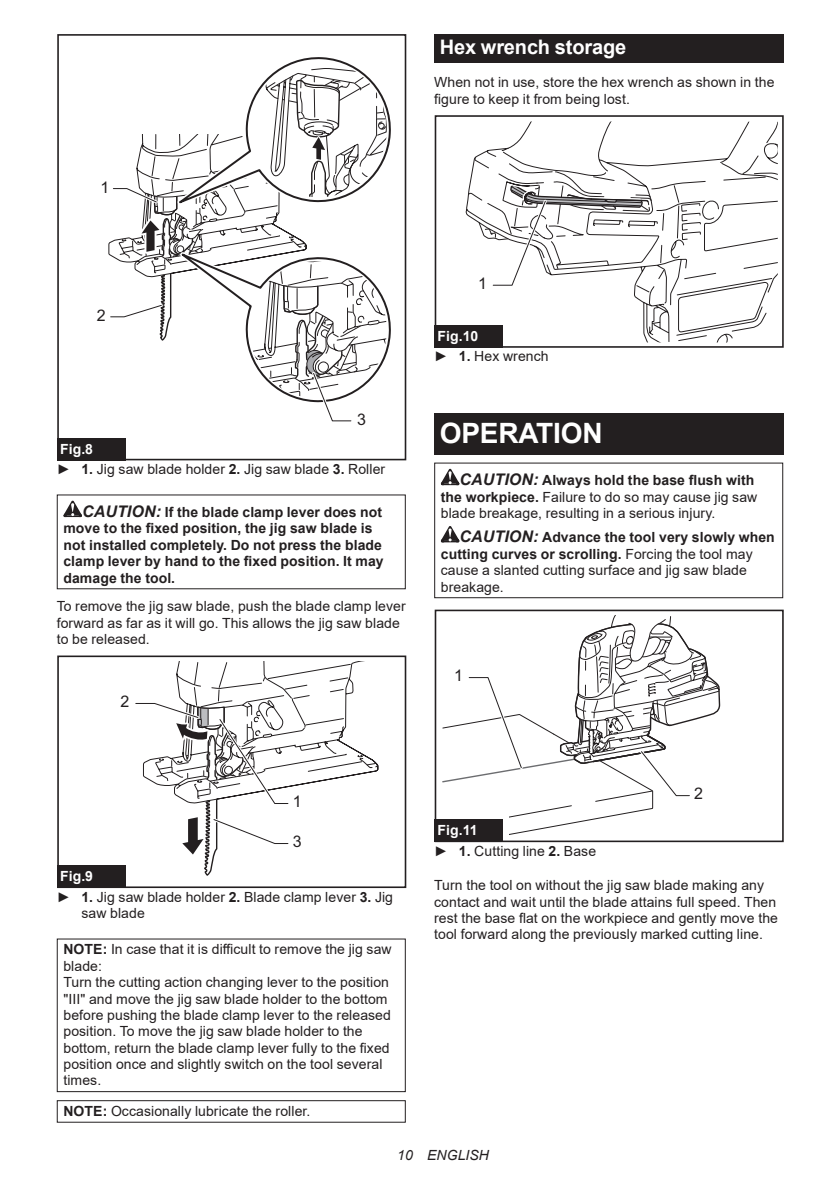
<style>
.page{position:relative;width:840px;height:1191px;background:#fff}
.page>*{position:absolute;margin:0;border:0;box-sizing:border-box;transform-origin:0 0}
.t1{font:700 28px "Arial";letter-spacing:-.01em;color:#fff}
.t2{font:700 20px "Arial";letter-spacing:-.01em;color:#fff}
.t3{font:16px "Arial";color:#231f20}
.t4{font:14px/16.4px "Arial";letter-spacing:.005em;color:#231f20}
.t5{font:700 14px/16.4px "Arial";letter-spacing:.005em;color:#231f20}
.t6{font:italic 14px "Arial";letter-spacing:.005em;color:#231f20}
.s1{font-weight:700;color:#fff}
.s2{font-weight:700}
.s3{font-style:italic;font-size:16px}
.s4{font-weight:700;font-style:italic;font-size:16px}
</style>
<div class="page">
<div style="left:57px;top:34px;width:349px;height:426px;border:2px solid #231f20"></div>
<svg style="left:108px;top:57px;width:283px;height:365px"></svg>
<div style="left:57px;top:438px;width:68px;height:22px;background:#231f20"></div>
<svg style="left:63px;top:500px;width:19px;height:17px"></svg>
<div style="left:57px;top:655px;width:349px;height:233px;border:2px solid #231f20"></div>
<svg style="left:133px;top:655px;width:245px;height:221px"></svg>
<div style="left:57px;top:865px;width:68px;height:23px;background:#231f20"></div>
<div style="left:57px;top:938px;width:348px;height:154px;border:1px solid #231f20"></div>
<div style="left:57px;top:1100px;width:348px;height:22px;border:1px solid #231f20"></div>
<div style="left:434px;top:34px;width:348px;height:29px;background:#231f20"></div>
<svg style="left:465px;top:121px;width:312px;height:221px"></svg>
<div style="left:434px;top:319px;width:74px;height:29px;background:#fff"></div>
<div style="left:434px;top:115px;width:349px;height:233px;border:2px solid #231f20"></div>
<svg style="left:467px;top:151px;width:197px;height:155px"></svg>
<div style="left:434px;top:325px;width:68px;height:23px;background:#231f20"></div>
<div style="left:434px;top:413px;width:348px;height:41px;background:#231f20"></div>
<svg style="left:440px;top:469px;width:19px;height:16px"></svg>
<svg style="left:440px;top:526px;width:19px;height:16px"></svg>
<div style="left:434px;top:462px;width:348px;height:136px;border:1px solid #231f20"></div>
<div style="left:434px;top:609px;width:349px;height:233px;border:2px solid #231f20"></div>
<svg style="left:442px;top:615px;width:278px;height:221px"></svg>
<div style="left:434px;top:819px;width:68px;height:23px;background:#231f20"></div>
<p class="t3" style="left:100px;top:176px;width:10px">1</p>
<h2 class="t2" style="left:439px;top:33px;width:188px">Hex wrench storage</h2>
<p class="t4" style="left:434px;top:74px;width:342px">When not in use, store the hex wrench as shown in the figure to keep it from being lost.</p>
<p class="t3" style="left:97px;top:304px;width:10px">2</p>
<p class="t3" style="left:357px;top:408px;width:10px">3</p>
<p class="t4" style="left:57px;top:438px;width:330px;line-height:20.2px"><span class="s1">Fig.8<br></span>► <span class="s2">1.</span> Jig saw blade holder <span class="s2">2.</span> Jig saw blade <span class="s2">3.</span> Roller</p>
<p class="t5" style="left:63px;top:504px;width:321px;text-indent:19px"><span class="s3">CAUTION:</span> If the blade clamp lever does not move to the fixed position, the jig saw blade is not installed completely. Do not press the blade clamp lever by hand to the fixed position. It may damage the tool.</p>
<p class="t4" style="left:57px;top:598px;width:350px">To remove the jig saw blade, push the blade clamp lever forward as far as it will go. This allows the jig saw blade to be released.</p>
<p class="t3" style="left:121px;top:690px;width:10px">2</p>
<p class="t3" style="left:478px;top:272px;width:10px">1</p>
<p class="t4" style="left:434px;top:326px;width:116px;line-height:20.2px"><span class="s1">Fig.10<br></span>► <span class="s2">1.</span> Hex wrench</p>
<h1 class="t1" style="left:439px;top:413px;width:164px">OPERATION</h1>
<p class="t4" style="left:440px;top:472px;width:318px;text-indent:19px"><span class="s4">CAUTION:</span> <span class="s2">Always hold the base flush with the workpiece.</span> Failure to do so may cause jig saw blade breakage, resulting in a serious injury.</p>
<p class="t4" style="left:440px;top:529px;width:335px;text-indent:19px"><span class="s4">CAUTION:</span> <span class="s2">Advance the tool very slowly when cutting curves or scrolling.</span> Forcing the tool may cause a slanted cutting surface and jig saw blade breakage.</p>
<p class="t3" style="left:454px;top:664px;width:10px">1</p>
<p class="t3" style="left:293px;top:790px;width:10px">1</p>
<p class="t3" style="left:293px;top:830px;width:10px">3</p>
<p class="t4" style="left:57px;top:866px;width:337px;line-height:20.2px"><span class="s1">Fig.9<br></span>► <span class="s2">1.</span> Jig saw blade holder <span class="s2">2.</span> Blade clamp lever <span class="s2">3.</span> Jig</p>
<p class="t4" style="left:81px;top:904px;width:65px">saw blade</p>
<p class="t4" style="left:63px;top:941px;width:329px"><span class="s2">NOTE:</span> In case that it is difficult to remove the jig saw blade:<br>Turn the cutting action changing lever to the position "III" and move the jig saw blade holder to the bottom before pushing the blade clamp lever to the released position. To move the jig saw blade holder to the bottom, return the blade clamp lever fully to the fixed position once and slightly switch on the tool several times.</p>
<p class="t4" style="left:63px;top:1102px;width:248px"><span class="s2">NOTE:</span> Occasionally lubricate the roller.</p>
<p class="t3" style="left:694px;top:782px;width:10px">2</p>
<p class="t4" style="left:434px;top:820px;width:163px;line-height:20.2px"><span class="s1">Fig.11<br></span>► <span class="s2">1.</span> Cutting line <span class="s2">2.</span> Base</p>
<p class="t4" style="left:434px;top:877px;width:345px">Turn the tool on without the jig saw blade making any contact and wait until the blade attains full speed. Then rest the base flat on the workpiece and gently move the tool forward along the previously marked cutting line.</p>
<p class="t6" style="left:397px;top:1146px;width:93px">10 ENGLISH</p>
</div>
